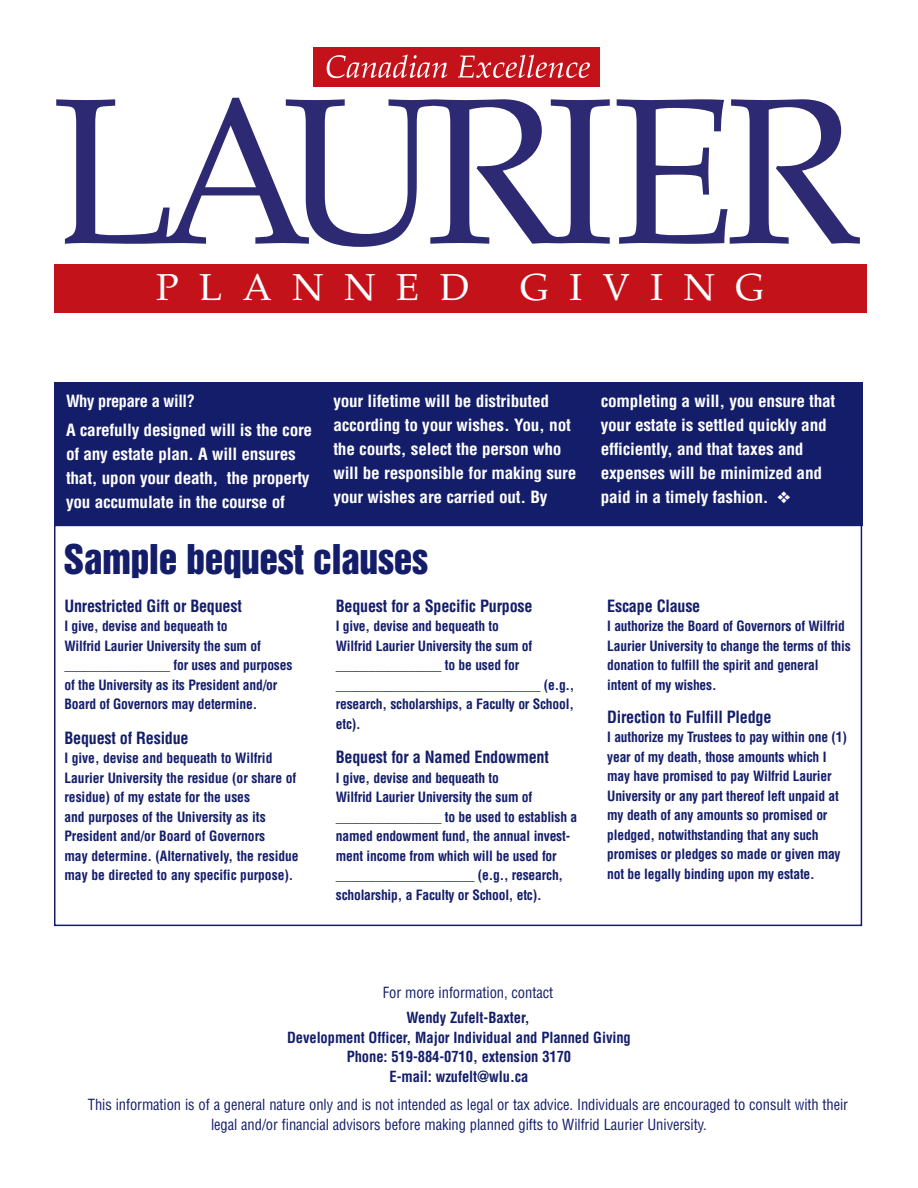
<style>
.page{position:relative;width:918px;height:1188px;background:#fff}
.page>*{position:absolute;margin:0;border:0;box-sizing:border-box;transform-origin:0 0}
.t1{font:37.5px "Helvetica Inserat";letter-spacing:-.015em;color:#131d6a}
.t2{font:37.5px "Palatino";letter-spacing:.55em;color:#fff}
.t3{font:700 condensed 16.5px/24px "Helvetica";letter-spacing:-.015em;color:#fff;scale:1.05 1}
.t4{font:700 condensed 16.5px "Helvetica";letter-spacing:-.015em;color:#131d6a}
.t5{font:700 condensed 16.5px/29.4px "Helvetica";letter-spacing:-.015em;color:#fff}
.t6{font:condensed 15px/19.5px "Helvetica";letter-spacing:-.005em;color:#131d6a}
.t7{font:700 condensed 15px "Helvetica";letter-spacing:-.005em;color:#131d6a}
.t8{font:700 condensed 13.8px/19.5px "Helvetica";letter-spacing:-.015em;color:#131d6a}
</style>
<div class="page">
<svg style="left:56px;top:98px;width:230px;height:146px"></svg>
<svg style="left:286px;top:99px;width:324px;height:148px"></svg>
<svg style="left:617px;top:99px;width:243px;height:145px"></svg>
<div style="left:313px;top:47px;width:286px;height:39px;background:#c4121a"></div>
<svg style="left:327px;top:54px;width:120px;height:24px"></svg>
<svg style="left:458px;top:55px;width:132px;height:23px"></svg>
<div style="left:54px;top:264px;width:812px;height:49px;background:#c4121a"></div>
<div style="left:54px;top:383px;width:808px;height:143px;background:#131d6a"></div>
<h1 class="t2" style="left:156px;top:273px;width:314px">PLANNED</h1>
<h1 class="t2" style="left:520px;top:273px;width:245px">GIVING</h1>
<p class="t5" style="left:66px;top:388px;width:248px">Why prepare a will?<br>A carefully designed will is the core</p>
<p class="t3" style="left:66px;top:444px;width:234px">of any estate plan. A will ensures that, upon your death, the property you accumulate in the course of</p>
<p class="t3" style="left:333px;top:390px;width:233px">your lifetime will be distributed according to your wishes. You, not the courts, select the person who will be responsible for making sure your wishes are carried out. By</p>
<p class="t3" style="left:601px;top:390px;width:225px">completing a will, you ensure that your estate is settled quickly and efficiently, and that taxes and expenses will be minimized and paid in a timely fashion. ❖</p>
<h1 class="t1" style="left:64px;top:544px;width:366px">Sample bequest clauses</h1>
<p class="t4" style="left:64px;top:599px;width:179px">Unrestricted Gift or Bequest</p>
<p class="t8" style="left:64px;top:618px;width:229px">I give, devise and bequeath to<br>Wilfrid Laurier University the sum of ________________ for uses and purposes of the University as its President and/or Board of Governors may determine.</p>
<p class="t4" style="left:64px;top:731px;width:126px">Bequest of Residue</p>
<p class="t8" style="left:64px;top:750px;width:236px">I give, devise and bequeath to Wilfrid Laurier University the residue (or share of residue) of my estate for the uses<br>and purposes of the University as its President and/or Board of Governors<br>may determine. (Alternatively, the residue may be directed to any specific purpose).</p>
<p class="t4" style="left:336px;top:599px;width:198px">Bequest for a Specific Purpose</p>
<p class="t8" style="left:336px;top:618px;width:240px">I give, devise and bequeath to<br>Wilfrid Laurier University the sum of ________________ to be used for _______________________________ (e.g., research, scholarships, a Faculty or School, etc).</p>
<p class="t4" style="left:336px;top:751px;width:215px">Bequest for a Named Endowment</p>
<p class="t8" style="left:336px;top:769px;width:243px">I give, devise and bequeath to<br>Wilfrid Laurier University the sum of ________________ to be used to establish a named endowment fund, the annual invest&shy;ment income from which will be used for _____________________ (e.g., research, scholarship, a Faculty or School, etc).</p>
<p class="t4" style="left:607px;top:599px;width:95px">Escape Clause</p>
<p class="t8" style="left:607px;top:618px;width:245px">I authorize the Board of Governors of Wilfrid Laurier University to change the terms of this donation to fulfill the spirit and general intent of my wishes.</p>
<p class="t4" style="left:607px;top:710px;width:166px">Direction to Fulfill Pledge</p>
<p class="t8" style="left:607px;top:729px;width:241px">I authorize my Trustees to pay within one (1) year of my death, those amounts which I may have promised to pay Wilfrid Laurier University or any part thereof left unpaid at my death of any amounts so promised or pledged, notwithstanding that any such promises or pledges so made or given may not be legally binding upon my estate.</p>
<p class="t6" style="left:383px;top:984px;width:172px">For more information, contact</p>
<p class="t7" style="left:406px;top:1012px;width:125px">Wendy Zufelt-Baxter,</p>
<p class="t7" style="left:287px;top:1031px;width:345px">Development Officer, Major Individual and Planned Giving</p>
<p class="t7" style="left:347px;top:1051px;width:226px">Phone: 519-884-0710, extension 3170</p>
<p class="t7" style="left:389px;top:1070px;width:141px">E-mail: wzufelt@wlu.ca</p>
<p class="t6" style="left:211px;top:1096px;width:639px;text-indent:-123px">This information is of a general nature only and is not intended as legal or tax advice. Individuals are encouraged to consult with their legal and/or financial advisors before making planned gifts to Wilfrid Laurier University.</p>
</div>
